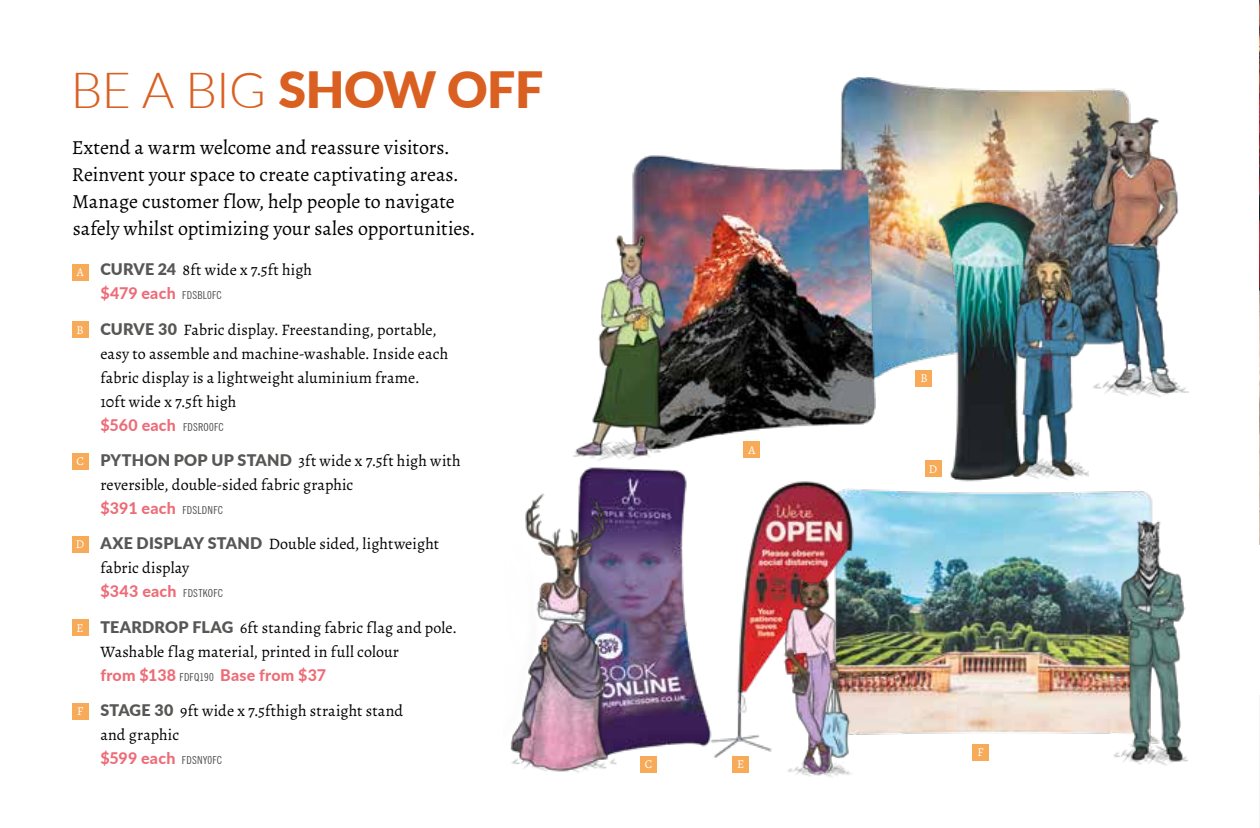
<style>
.page{position:relative;width:1260px;height:828px;background:#fff}
.page>*{position:absolute;margin:0;border:0;box-sizing:border-box;transform-origin:0 0}
.t1{font:900 50px "Lato";letter-spacing:-.01em;color:#da6022}
.t2{font:20px/27px "Alegreya";color:#000}
.t3{font:16px/24px "Alegreya";letter-spacing:.005em;color:#000}
.t4{font:800 16px "Lato";letter-spacing:.015em;color:#ed6c77}
.t5{font:12px "Alegreya";color:#fff}
.s1{font-weight:300}
.s2{font-size:12px;color:#fff}
.s3{font-family:"Lato";font-weight:900;color:#575756}
.s4{font-family:"News Gothic BT";font-weight:400;font-stretch:condensed;font-size:11px;color:#4a4a49}
</style>
<div class="page">
<img style="left:840px;top:77px;width:291px;height:306px">
<img style="left:1087px;top:113px;width:101px;height:284px">
<div style="left:72px;top:264px;width:16px;height:16px;background:#f7ab59"></div>
<div style="left:72px;top:322px;width:16px;height:16px;background:#f7ab59"></div>
<div style="left:72px;top:453px;width:16px;height:16px;background:#f7ab59"></div>
<div style="left:72px;top:536px;width:16px;height:17px;background:#f7ab59"></div>
<div style="left:72px;top:620px;width:16px;height:16px;background:#f7ab59"></div>
<div style="left:72px;top:703px;width:16px;height:16px;background:#f7ab59"></div>
<img style="left:632px;top:151px;width:247px;height:307px">
<img style="left:573px;top:230px;width:92px;height:231px">
<div style="left:744px;top:442px;width:16px;height:16px;background:#f7ab59"></div>
<div style="left:916px;top:370px;width:16px;height:17px;background:#f7ab59"></div>
<div style="left:925px;top:461px;width:16px;height:16px;background:#f7ab59"></div>
<div style="left:640px;top:756px;width:17px;height:17px;background:#f7ab59"></div>
<div style="left:732px;top:756px;width:17px;height:17px;background:#f7ab59"></div>
<div style="left:972px;top:744px;width:17px;height:16px;background:#f7ab59"></div>
<img style="left:862px;top:489px;width:252px;height:246px">
<img style="left:1114px;top:491px;width:74px;height:275px">
<img style="left:936px;top:198px;width:103px;height:284px">
<img style="left:1009px;top:247px;width:80px;height:235px">
<img style="left:713px;top:481px;width:149px;height:277px">
<img style="left:781px;top:577px;width:71px;height:201px">
<img style="left:578px;top:467px;width:135px;height:297px">
<img style="left:510px;top:492px;width:106px;height:281px">
<hr style="left:1259px;top:695px;width:1px;height:133px;background:#f3f3f4">
<img style="left:1259px;top:0;width:1px;height:544px">
<h1 class="t1" style="left:71px;top:53px;width:474px"><span class="s1">BE A BIG</span> SHOW OFF</h1>
<p class="t2" style="left:72px;top:134px;width:405px">Extend a warm welcome and reassure visitors.<br>Reinvent your space to create captivating areas.<br>Manage customer flow, help people to navigate safely whilst optimizing your sales opportunities.</p>
<p class="t3" style="left:77px;top:258px;width:237px"><span class="s2">A</span> <span class="s3">CURVE 24</span> 8ft wide x 7.5ft high</p>
<p class="t4" style="left:100px;top:282px;width:123px">$479 each <span class="s4">FDSBL0FC</span></p>
<p class="t3" style="left:100px;top:317px;width:349px;text-indent:-24px"><span class="s2">B</span> <span class="s3">CURVE 30</span> Fabric display. Freestanding, portable, easy to assemble and machine-washable. Inside each fabric display is a lightweight aluminium frame.<br>10ft wide x 7.5ft high</p>
<p class="t4" style="left:100px;top:413px;width:125px">$560 each <span class="s4">FDSRO0FC</span></p>
<p class="t3" style="left:100px;top:449px;width:362px;text-indent:-24px"><span class="s2">C</span> <span class="s3">PYTHON POP UP STAND</span> 3ft wide x 7.5ft high with reversible, double-sided fabric graphic</p>
<p class="t4" style="left:100px;top:496px;width:124px">$391 each <span class="s4">FDSLDNFC</span></p>
<p class="t3" style="left:100px;top:532px;width:340px;text-indent:-24px"><span class="s2">D</span> <span class="s3">AXE DISPLAY STAND</span> Double sided, lightweight fabric display</p>
<p class="t4" style="left:100px;top:580px;width:124px">$343 each <span class="s4">FDSTKOFC</span></p>
<p class="t3" style="left:100px;top:615px;width:358px;text-indent:-24px"><span class="s2">E</span> <span class="s3">TEARDROP FLAG</span> 6ft standing fabric flag and pole.<br>Washable flag material, printed in full colour</p>
<p class="t4" style="left:100px;top:663px;width:227px">from $138 <span class="s4">FDFQ190</span> Base from $37</p>
<p class="t3" style="left:100px;top:699px;width:304px;text-indent:-23px"><span class="s2">F</span> <span class="s3">STAGE 30</span> 9ft wide x 7.5fthigh straight stand and graphic</p>
<p class="t4" style="left:100px;top:746px;width:123px">$599 each <span class="s4">FDSNY0FC</span></p>
<p class="t5" style="left:748px;top:442px;width:8px">A</p>
<p class="t5" style="left:645px;top:757px;width:9px">C</p>
<p class="t5" style="left:737px;top:757px;width:9px">E</p>
<p class="t5" style="left:920px;top:371px;width:9px">B</p>
<p class="t5" style="left:929px;top:461px;width:10px">D</p>
<p class="t5" style="left:978px;top:745px;width:8px">F</p>
</div>
